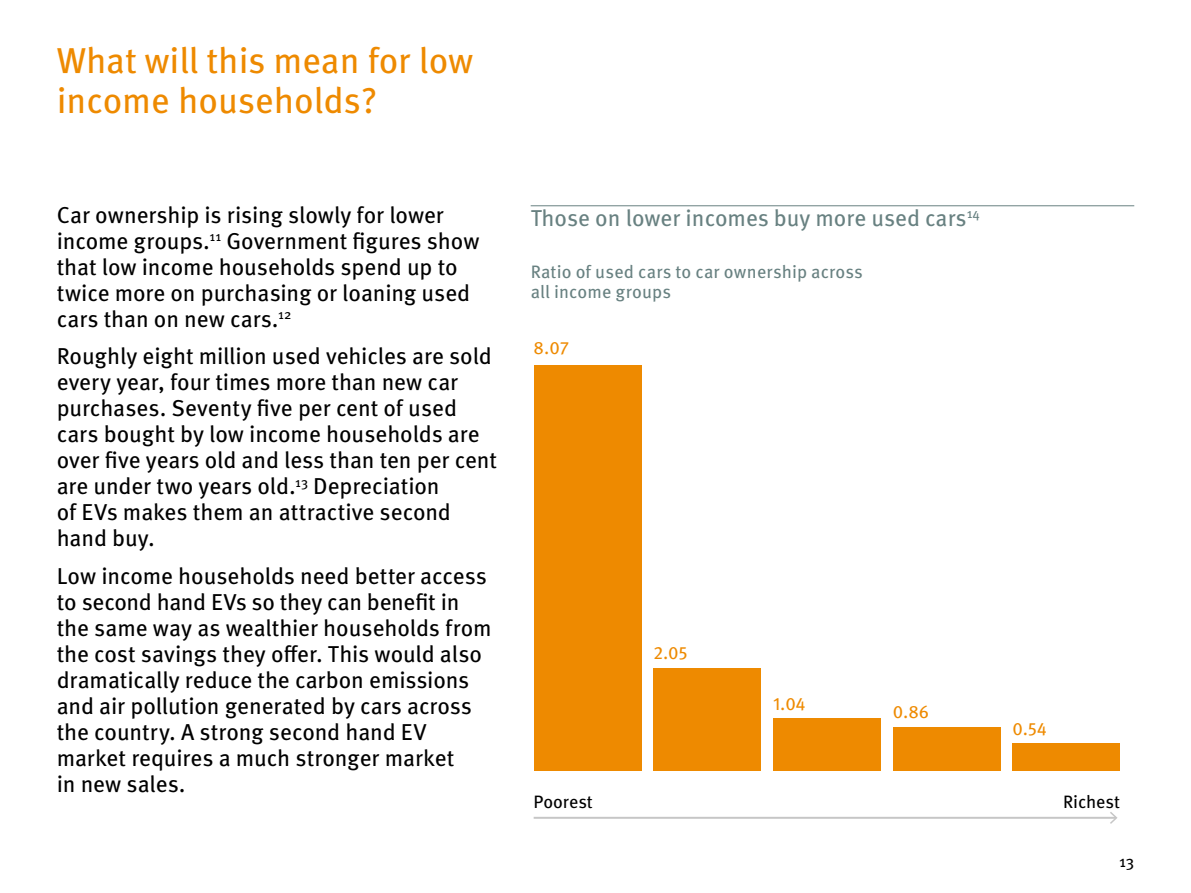
<style>
.page{position:relative;width:1191px;height:893px;background:#fff}
.page>*{position:absolute;margin:0;border:0;box-sizing:border-box;transform-origin:0 0}
.t1{font:36px/40px "Meta OT";color:#ee8a00}
.t2{font:23px/26px "Meta OT";letter-spacing:-.005em;color:#000}
.t3{font:23px "Meta OT";color:#688181}
.t4{font:18px/20px "Meta OT";letter-spacing:.005em;color:#688181}
.t5{font:18px "Meta OT";color:#ee8a00}
.t6{font:18px "Meta OT";letter-spacing:-.005em;color:#000}
.t7{font:16px "Meta OT";color:#000}
</style>
<div class="page">
<hr style="left:530px;top:205px;width:604px;height:1px;background:#688181">
<div style="left:1012px;top:743px;width:108px;height:28px;background:#ee8a00"></div>
<div style="left:892px;top:727px;width:108px;height:44px;background:#ee8a00"></div>
<div style="left:773px;top:718px;width:107px;height:53px;background:#ee8a00"></div>
<div style="left:653px;top:668px;width:108px;height:103px;background:#ee8a00"></div>
<div style="left:533px;top:366px;width:108px;height:405px;background:#ee8a00"></div>
<hr style="left:533px;top:817px;width:582px;height:2px;background:#c6c6c6">
<svg style="left:1110px;top:812px;width:7px;height:12px"></svg>
<h1 class="t1" style="left:57px;top:40px;width:418px">What will this mean for low income households?</h1>
<p class="t2" style="left:57px;top:202px;width:424px">Car ownership is rising slowly for lower income groups.<sup>11</sup> Government figures show that low income households spend up to twice more on purchasing or loaning used cars than on new cars.<sup>12</sup></p>
<p class="t2" style="left:57px;top:343px;width:442px">Roughly eight million used vehicles are sold every year, four times more than new car purchases. Seventy five per cent of used cars bought by low income households are over five years old and less than ten per cent are under two years old.<sup>13</sup> Depreciation<br>of EVs makes them an attractive second hand buy.</p>
<p class="t2" style="left:57px;top:563px;width:436px">Low income households need better access to second hand EVs so they can benefit in the same way as wealthier households from the cost savings they offer. This would also dramatically reduce the carbon emissions and air pollution generated by cars across the country. A strong second hand EV market requires a much stronger market<br>in new sales.</p>
<p class="t3" style="left:530px;top:204px;width:451px">Those on lower incomes buy more used cars<sup>14</sup></p>
<p class="t4" style="left:530px;top:262px;width:334px">Ratio of used cars to car ownership across all income groups</p>
<p class="t5" style="left:533px;top:337px;width:37px">8.07</p>
<p class="t6" style="left:533px;top:791px;width:61px">Poorest</p>
<p class="t5" style="left:653px;top:641px;width:36px">2.05</p>
<p class="t5" style="left:773px;top:692px;width:34px">1.04</p>
<p class="t5" style="left:892px;top:701px;width:38px">0.86</p>
<p class="t5" style="left:1012px;top:717px;width:36px">0.54</p>
<p class="t6" style="left:1063px;top:791px;width:58px">Richest</p>
<p class="t7" style="left:1119px;top:852px;width:17px">13</p>
</div>
